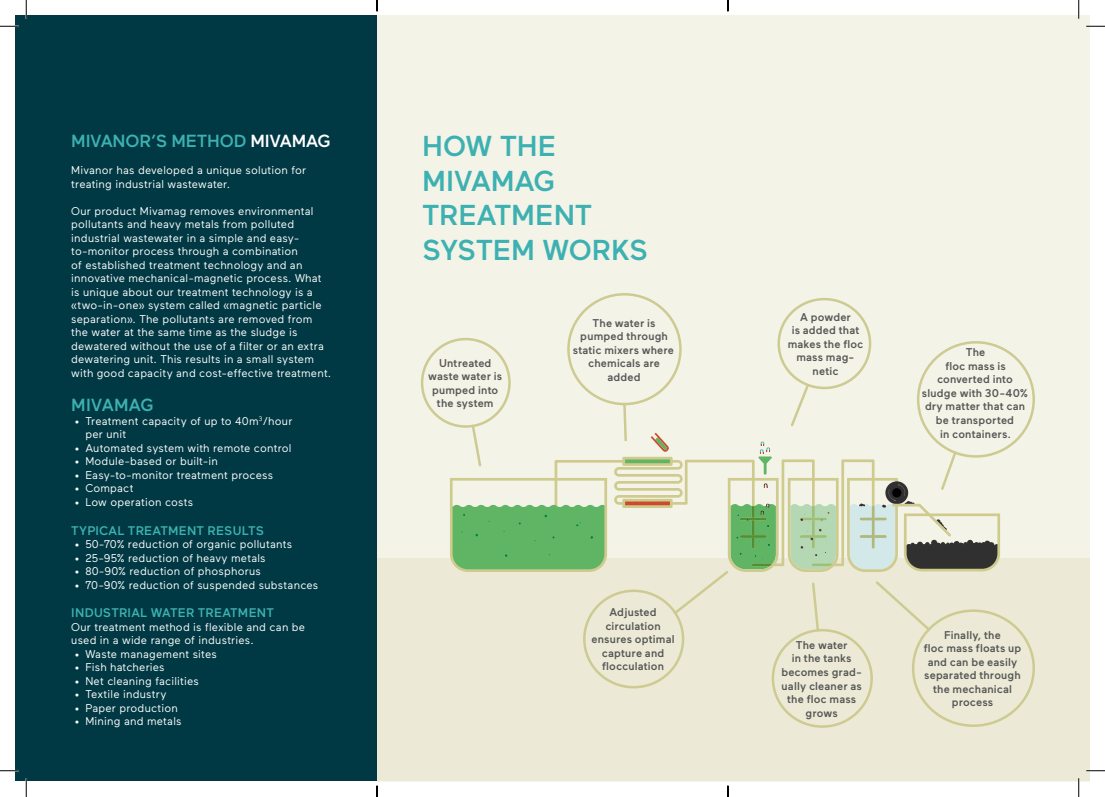
<style>
.page{position:relative;width:1105px;height:797px;background:#fff}
.page>*{position:absolute;margin:0;border:0;box-sizing:border-box;transform-origin:0 0}
.t1{font:500 28.75px/34.5px "Maax";letter-spacing:-.015em;color:#3db1b1}
.t2{font:500 17.5px "Maax";letter-spacing:-.01em;color:#3db1b1}
.t3{font:500 12.5px "Maax";letter-spacing:.015em;color:#3db1b1}
.t4{font:11.25px/13.5px "Maax";letter-spacing:.015em;color:#fff}
.t5{font:500 11.25px/13.5px "Maax";letter-spacing:.015em;color:#575756;text-align:center}
.s1{color:#fff}
</style>
<div class="page">
<div style="left:377px;top:16px;width:712px;height:765px;background:#f4f3e8"></div>
<div style="left:377px;top:558px;width:712px;height:223px;background:#ecead7"></div>
<div style="left:16px;top:16px;width:361px;height:765px;background:#003944"></div>
<div style="left:421px;top:338px;width:90px;height:90px;border:2px solid #cdcb91;border-radius:50%"></div>
<div style="left:777px;top:298px;width:94px;height:91px;border:2px solid #cdcb91;border-radius:50%"></div>
<div style="left:772px;top:629px;width:101px;height:98px;border:2px solid #cdcb91;border-radius:50%"></div>
<svg style="left:450px;top:383px;width:550px;height:250px"></svg>
<svg style="left:0;top:25px;width:19px;height:2px"></svg>
<svg style="left:1086px;top:25px;width:19px;height:2px"></svg>
<svg style="left:0;top:770px;width:19px;height:1px"></svg>
<svg style="left:1086px;top:770px;width:19px;height:1px"></svg>
<svg style="left:25px;top:0;width:2px;height:19px"></svg>
<svg style="left:25px;top:778px;width:2px;height:19px"></svg>
<svg style="left:1078px;top:0;width:1px;height:19px"></svg>
<svg style="left:1078px;top:778px;width:1px;height:19px"></svg>
<svg style="left:376px;top:0;width:2px;height:11px"></svg>
<svg style="left:376px;top:785px;width:2px;height:12px"></svg>
<svg style="left:727px;top:0;width:2px;height:11px"></svg>
<svg style="left:727px;top:785px;width:2px;height:12px"></svg>
<p class="t2" style="left:71px;top:132px;width:261px">MIVANOR’S METHOD <span class="s1">MIVAMAG</span></p>
<p class="t4" style="left:71px;top:164px;width:236px">Mivanor has developed a unique solution for treating industrial wastewater.</p>
<p class="t4" style="left:71px;top:204px;width:262px">Our product Mivamag removes environmental pollutants and heavy metals from polluted industrial wastewater in a simple and easy&shy;to-monitor process through a combination<br>of established treatment technology and an innovative mechanical-magnetic process. What is unique about our treatment technology is a «two-in-one» system called «magnetic particle separation». The pollutants are removed from the water at the same time as the sludge is dewatered without the use of a filter or an extra dewatering unit. This results in a small system with good capacity and cost-effective treatment.</p>
<p class="t2" style="left:71px;top:396px;width:84px">MIVAMAG</p>
<p class="t4" style="left:85px;top:414px;width:209px;text-indent:-11px">• Treatment capacity of up to 40m<sup>3</sup>/hour per unit</p>
<p class="t4" style="left:75px;top:441px;width:218px">• Automated system with remote control</p>
<p class="t4" style="left:75px;top:455px;width:145px">• Module-based or built-in</p>
<p class="t4" style="left:75px;top:468px;width:200px">• Easy-to-monitor treatment process</p>
<p class="t4" style="left:75px;top:482px;width:60px">• Compact</p>
<p class="t4" style="left:75px;top:495px;width:120px">• Low operation costs</p>
<p class="t3" style="left:71px;top:523px;width:194px">TYPICAL TREATMENT RESULTS</p>
<p class="t4" style="left:75px;top:537px;width:219px">• 50-70% reduction of organic pollutants</p>
<p class="t4" style="left:75px;top:551px;width:192px">• 25-95% reduction of heavy metals</p>
<p class="t4" style="left:75px;top:564px;width:188px">• 80-90% reduction of phosphorus</p>
<p class="t4" style="left:75px;top:578px;width:245px">• 70-90% reduction of suspended substances</p>
<p class="t3" style="left:71px;top:606px;width:204px">INDUSTRIAL WATER TREATMENT</p>
<p class="t4" style="left:71px;top:620px;width:235px">Our treatment method is flexible and can be used in a wide range of industries.</p>
<p class="t4" style="left:75px;top:647px;width:144px">• Waste management sites</p>
<p class="t4" style="left:75px;top:660px;width:91px">• Fish hatcheries</p>
<p class="t4" style="left:75px;top:674px;width:126px">• Net cleaning facilities</p>
<p class="t4" style="left:75px;top:687px;width:93px">• Textile industry</p>
<p class="t4" style="left:75px;top:701px;width:105px">• Paper production</p>
<p class="t4" style="left:75px;top:714px;width:108px">• Mining and metals</p>
<p class="t1" style="left:422px;top:129px;width:136px">HOW THE<br>MIVAMAG</p>
<p class="t1" style="left:422px;top:198px;width:228px">TREATMENT<br>SYSTEM WORKS</p>
<p class="t5" style="left:428px;top:356px;width:76px">Untreated waste water is pumped into the system</p>
<p class="t5" style="left:573px;top:316px;width:103px">The water is pumped through static mixers where chemicals are added</p>
<p class="t5" style="left:591px;top:605px;width:85px">Adjusted circulation ensures optimal capture and flocculation</p>
<p class="t5" style="left:788px;top:310px;width:77px">A powder<br>is added that makes the floc mass mag&shy;netic</p>
<p class="t5" style="left:922px;top:346px;width:108px">The<br>floc mass is converted into sludge with 30-40% dry matter that can be transported</p>
<p class="t5" style="left:940px;top:427px;width:73px">in containers.</p>
<p class="t5" style="left:781px;top:638px;width:82px">The water<br>in the tanks becomes grad&shy;ually cleaner as the floc mass grows</p>
<p class="t5" style="left:944px;top:628px;width:58px">Finally, the</p>
<p class="t5" style="left:924px;top:641px;width:99px">floc mass floats up and can be easily</p>
<p class="t5" style="left:924px;top:668px;width:98px">separated through</p>
<p class="t5" style="left:933px;top:682px;width:80px">the mechanical process</p>
</div>
